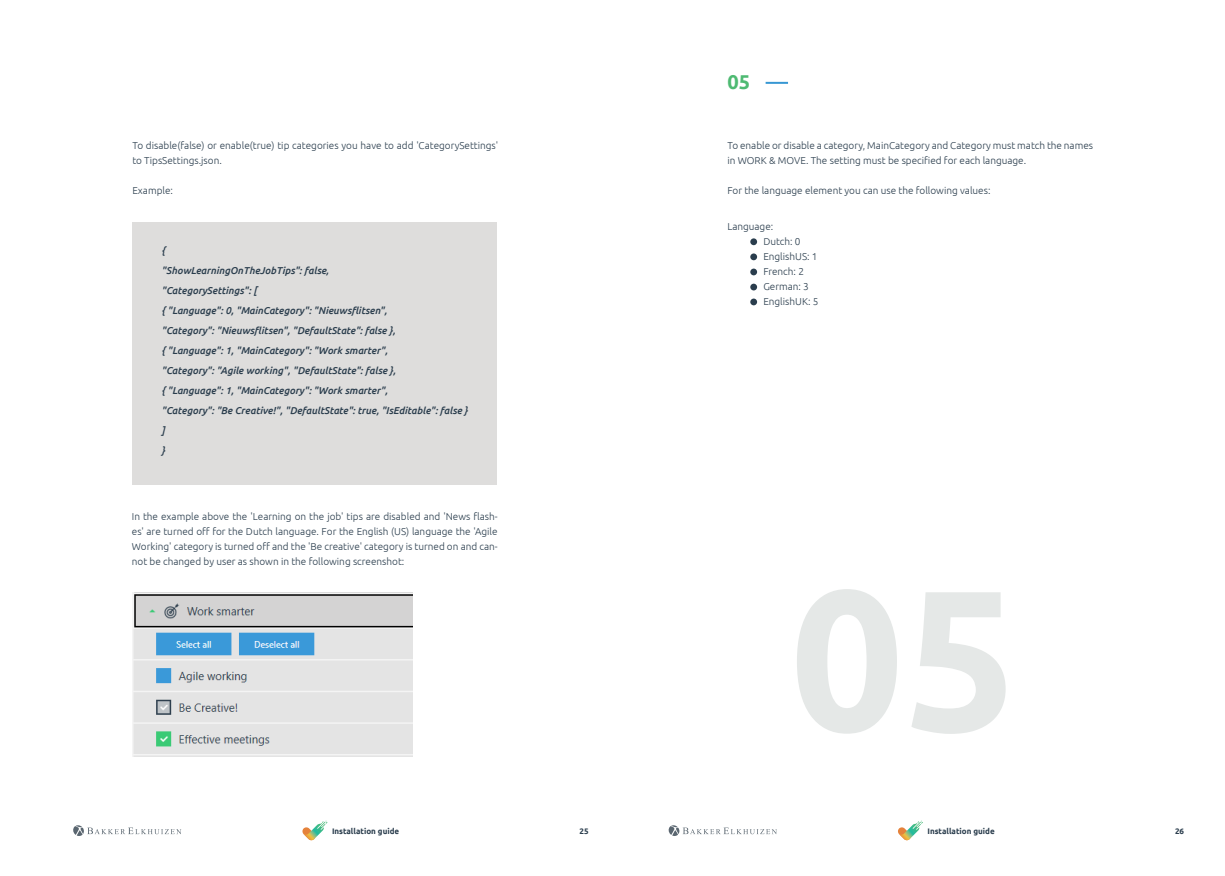
<style>
.page{position:relative;width:1225px;height:876px;background:#fff}
.page>*{position:absolute;margin:0;border:0;box-sizing:border-box;transform-origin:0 0}
.Hoofdstuk_nummer_gro{font:700 200px "Ubuntu";color:#e5e8e7}
.Hoofdstuk_nummer{font:700 20px "Ubuntu";color:#4eba72}
.platte_tekst{font:300 10px/15px "Ubuntu";color:#2a3d4d}
.code{font:italic 500 10px "Ubuntu";color:#2a3d4d}
.t1{font:700 8px "Ubuntu";color:#2a3d4d}
</style>
<div class="page">
<svg style="left:302px;top:821px;width:25px;height:20px"></svg>
<svg style="left:898px;top:821px;width:25px;height:20px"></svg>
<svg style="left:73px;top:825px;width:108px;height:11px"></svg>
<svg style="left:668px;top:825px;width:109px;height:11px"></svg>
<div style="left:132px;top:223px;width:365px;height:262px;background:#dedddc"></div>
<div style="left:750px;top:238px;width:7px;height:7px;background:#2a3d4d;border-radius:50%"></div>
<div style="left:750px;top:253px;width:7px;height:7px;background:#2a3d4d;border-radius:50%"></div>
<div style="left:750px;top:269px;width:7px;height:6px;background:#2a3d4d;border-radius:50%"></div>
<div style="left:750px;top:284px;width:7px;height:6px;background:#2a3d4d;border-radius:50%"></div>
<div style="left:750px;top:299px;width:7px;height:6px;background:#2a3d4d;border-radius:50%"></div>
<hr style="left:765px;top:82px;width:23px;height:2px;background:#3797d3">
<img style="left:132px;top:592px;width:280px;height:165px">
<p class="platte_tekst" style="left:132px;top:138px;width:367px">To disable(false) or enable(true) tip categories you have to add 'CategorySettings' to TipsSettings.json.</p>
<p class="platte_tekst" style="left:132px;top:183px;width:42px">Example:</p>
<p class="code" style="left:162px;top:244px;width:5px">{</p>
<p class="code" style="left:162px;top:264px;width:169px">"ShowLearningOnTheJobTips": false,</p>
<p class="code" style="left:162px;top:284px;width:97px">"CategorySettings": [</p>
<p class="code" style="left:162px;top:304px;width:227px">{ "Language": 0, "MainCategory": "Nieuwsflitsen",</p>
<p class="code" style="left:162px;top:324px;width:235px">"Category": "Nieuwsflitsen", "DefaultState": false },</p>
<p class="code" style="left:162px;top:344px;width:228px">{ "Language": 1, "MainCategory": "Work smarter",</p>
<p class="code" style="left:162px;top:364px;width:236px">"Category": "Agile working", "DefaultState": false },</p>
<p class="code" style="left:162px;top:384px;width:228px">{ "Language": 1, "MainCategory": "Work smarter",</p>
<p class="code" style="left:162px;top:404px;width:308px">"Category": "Be Creative!", "DefaultState": true, "IsEditable": false }</p>
<p class="code" style="left:162px;top:424px;width:5px">]</p>
<p class="code" style="left:162px;top:444px;width:5px">}</p>
<p class="platte_tekst" style="left:132px;top:509px;width:367px;text-align:justify">In the example above the 'Learning on the job' tips are disabled and 'News flash&shy;es' are turned off for the Dutch language. For the English (US) language the 'Agile Working' category is turned off and the 'Be creative' category is turned on and can&shy;not be changed by user as shown in the following screenshot:</p>
<p class="Hoofdstuk_nummer" style="left:727px;top:70px;width:24px">05</p>
<p class="platte_tekst" style="left:727px;top:138px;width:367px">To enable or disable a category, MainCategory and Category must match the names in WORK &amp; MOVE. The setting must be specified for each language.</p>
<p class="platte_tekst" style="left:727px;top:183px;width:265px">For the language element you can use the following values:</p>
<p class="platte_tekst" style="left:727px;top:219px;width:47px">Language:</p>
<p class="platte_tekst" style="left:763px;top:234px;width:39px">Dutch: 0</p>
<p class="platte_tekst" style="left:763px;top:249px;width:56px">EnglishUS: 1</p>
<p class="platte_tekst" style="left:763px;top:264px;width:42px">French: 2</p>
<p class="platte_tekst" style="left:763px;top:279px;width:47px">German: 3</p>
<p class="platte_tekst" style="left:763px;top:294px;width:57px">EnglishUK: 5</p>
<p class="Hoofdstuk_nummer_gro" style="left:790px;top:538px;width:229px">05</p>
<p class="t1" style="left:332px;top:826px;width:69px">Installation guide</p>
<p class="t1" style="left:579px;top:826px;width:11px">25</p>
<p class="t1" style="left:927px;top:826px;width:69px">Installation guide</p>
<p class="t1" style="left:1175px;top:826px;width:11px">26</p>
</div>
